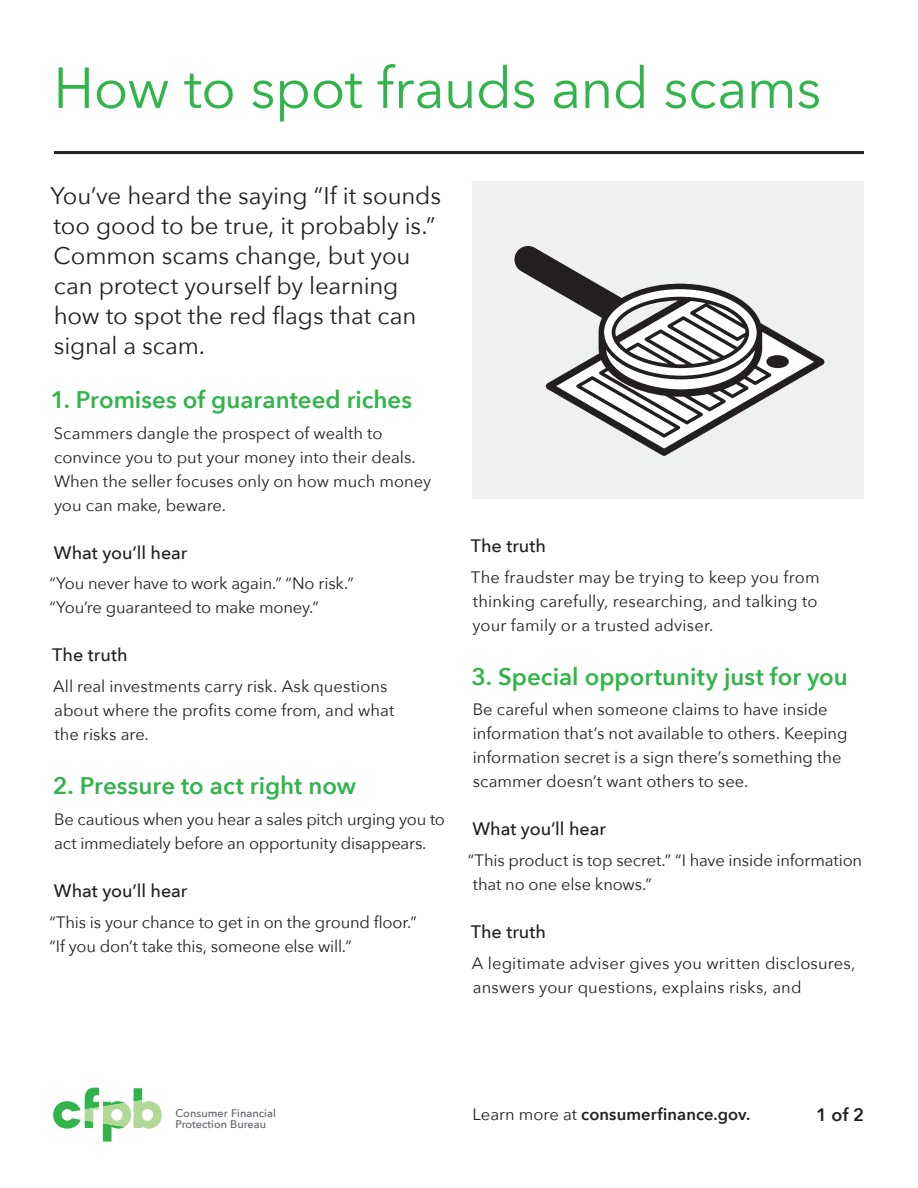
<style>
.page{position:relative;width:918px;height:1188px;background:#fff}
.page>*{position:absolute;margin:0;border:0;box-sizing:border-box;transform-origin:0 0}
.green{font:57px "Avenir Next";letter-spacing:-.015em;color:#31b44a}
.subheader{font:24px/30px "Avenir Next";letter-spacing:-.005em;color:#231f20}
.regular{font:600 24px "Avenir Next";color:#31b44a}
.regular-2{font:500 18px "Avenir Next";color:#231f20}
.paragraph{font:600 18px "Avenir Next";color:#231f20}
.paragraph-2{font:16.5px/24px "Avenir Next";color:#231f20}
.paragraph-3{font:600 16.5px "Avenir Next";letter-spacing:.005em;color:#231f20}
.t1{font:500 10.95px "Avenir Next";color:#5f6369}
.s1{font-weight:400}
</style>
<div class="page">
<svg style="left:53px;top:1088px;width:109px;height:54px"></svg>
<div style="left:472px;top:182px;width:392px;height:318px;background:#eff1f0"></div>
<hr style="left:54px;top:151px;width:810px;height:3px;background:#231f20">
<svg style="left:514px;top:246px;width:310px;height:210px"></svg>
<p class="green" style="left:53px;top:40px;width:770px">How to spot frauds and scams</p>
<p class="subheader" style="left:50px;top:179px;width:392px">You’ve heard the saying “If it sounds too good to be true, it probably is.”<br>Common scams change, but you can protect yourself by learning how to spot the red flags that can signal a scam.</p>
<p class="regular" style="left:50px;top:379px;width:363px">1. Promises of guaranteed riches</p>
<p class="paragraph-2" style="left:54px;top:420px;width:379px">Scammers dangle the prospect of wealth to convince you to put your money into their deals.<br>When the seller focuses only on how much money you can make, beware.</p>
<p class="regular-2" style="left:54px;top:537px;width:135px">What you’ll hear</p>
<p class="paragraph-2" style="left:49px;top:571px;width:306px">“You never have to work again.” “No risk.” “You’re guaranteed to make money.”</p>
<p class="regular-2" style="left:52px;top:640px;width:77px">The truth</p>
<p class="paragraph-2" style="left:53px;top:674px;width:343px">All real investments carry risk. Ask questions about where the profits come from, and what the risks are.</p>
<p class="regular" style="left:53px;top:765px;width:305px">2. Pressure to act right now</p>
<p class="paragraph-2" style="left:54px;top:806px;width:392px">Be cautious when you hear a sales pitch urging you to act immediately before an opportunity disappears.</p>
<p class="regular-2" style="left:54px;top:875px;width:135px">What you’ll hear</p>
<p class="paragraph-2" style="left:49px;top:909px;width:369px">“This is your chance to get in on the ground floor.” “If you don’t take this, someone else will.”</p>
<p class="regular-2" style="left:471px;top:530px;width:77px">The truth</p>
<p class="paragraph-2" style="left:471px;top:564px;width:350px">The fraudster may be trying to keep you from thinking carefully, researching, and talking to your family or a trusted adviser.</p>
<p class="regular" style="left:471px;top:656px;width:378px">3. Special opportunity just for you</p>
<p class="paragraph-2" style="left:473px;top:697px;width:376px">Be careful when someone claims to have inside information that’s not available to others. Keeping information secret is a sign there’s something the scammer doesn’t want others to see.</p>
<p class="regular-2" style="left:472px;top:814px;width:135px">What you’ll hear</p>
<p class="paragraph-2" style="left:473px;top:848px;width:391px;text-indent:-5px">“This product is top secret.” “I have inside information that no one else knows.”</p>
<p class="regular-2" style="left:471px;top:917px;width:77px">The truth</p>
<p class="paragraph-2" style="left:472px;top:950px;width:385px">A legitimate adviser gives you written disclosures, answers your questions, explains risks, and</p>
<p class="t1" style="left:176px;top:1106px;width:102px">Consumer Financial</p>
<p class="paragraph-3" style="left:472px;top:1100px;width:280px"><span class="s1">Learn more at</span> consumerfinance.gov.</p>
<p class="paragraph" style="left:816px;top:1099px;width:49px">1 of 2</p>
<p class="t1" style="left:176px;top:1118px;width:92px">Protection Bureau</p>
</div>
